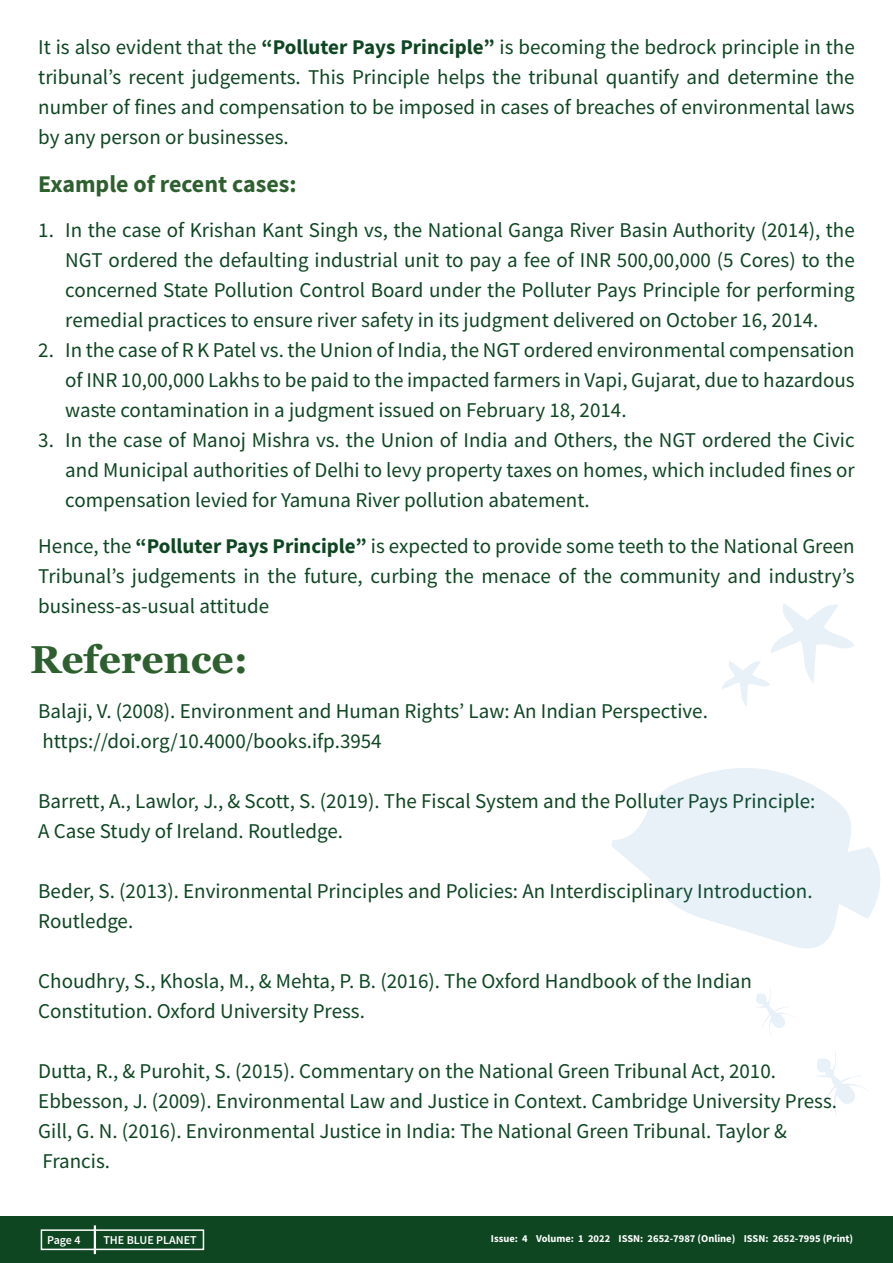
<style>
.page{position:relative;width:893px;height:1263px;background:#fff}
.page>*{position:absolute;margin:0;border:0;box-sizing:border-box;transform-origin:0 0}
.t1{font:700 39px "Georgia";color:#2e602f}
.t2{font:700 24px "Source Sans Pro";color:#2e602f}
.t3{font:21px/30px "Source Sans Pro";color:#0e4622;text-align:justify}
.t4{font:600 12px "Source Sans Pro";color:#fff}
.t5{font:700 10.5px "Source Sans Pro";color:#fff}
.s1{font-weight:700}
</style>
<div class="page">
<div style="left:0;top:1216px;width:893px;height:47px;background:#0e4622"></div>
<hr style="left:94px;top:1225px;width:2px;height:29px;background:#fff">
<div style="left:41px;top:1229px;width:163px;height:21px;border:2px solid #fff"></div>
<svg style="left:817px;top:1052px;width:50px;height:63px"></svg>
<svg style="left:756px;top:989px;width:37px;height:47px"></svg>
<svg style="left:722px;top:603px;width:132px;height:103px"></svg>
<svg style="left:611px;top:768px;width:269px;height:180px;fill:#e8f1f8"></svg>
<p class="t3" style="left:38px;top:31px;width:818px">It is also evident that the <span class="s1">“Polluter Pays Principle”</span> is becoming the bedrock principle in the tribunal’s recent judgements. This Principle helps the tribunal quantify and determine the number of fines and compensation to be imposed in cases of breaches of environmental laws by any person or businesses.</p>
<p class="t2" style="left:38px;top:167px;width:260px">Example of recent cases:</p>
<p class="t3" style="left:65px;top:215px;width:791px;text-indent:-27px">1. In the case of Krishan Kant Singh vs, the National Ganga River Basin Authority (2014), the NGT ordered the defaulting industrial unit to pay a fee of INR 500,00,000 (5 Cores) to the concerned State Pollution Control Board under the Polluter Pays Principle for performing remedial practices to ensure river safety in its judgment delivered on October 16, 2014.</p>
<p class="t3" style="left:65px;top:335px;width:791px;text-indent:-27px">2. In the case of R K Patel vs. the Union of India, the NGT ordered environmental compensation of INR 10,00,000 Lakhs to be paid to the impacted farmers in Vapi, Gujarat, due to hazardous waste contamination in a judgment issued on February 18, 2014.</p>
<p class="t3" style="left:65px;top:425px;width:791px;text-indent:-27px">3. In the case of Manoj Mishra vs. the Union of India and Others, the NGT ordered the Civic and Municipal authorities of Delhi to levy property taxes on homes, which included fines or compensation levied for Yamuna River pollution abatement.</p>
<p class="t3" style="left:38px;top:531px;width:818px">Hence, the <span class="s1">“Polluter Pays Principle”</span> is expected to provide some teeth to the National Green Tribunal’s judgements in the future, curbing the menace of the community and industry’s business-as-usual attitude</p>
<p class="t1" style="left:30px;top:634px;width:219px">Reference:</p>
<p class="t3" style="left:38px;top:696px;width:671px">Balaji, V. (2008). Environment and Human Rights’ Law: An Indian Perspective.</p>
<p class="t3" style="left:42px;top:726px;width:341px">https://doi.org/10.4000/books.ifp.3954</p>
<p class="t3" style="left:38px;top:786px;width:779px">Barrett, A., Lawlor, J., &amp; Scott, S. (2019). The Fiscal System and the Polluter Pays Principle:</p>
<p class="t3" style="left:38px;top:816px;width:306px">A Case Study of Ireland. Routledge.</p>
<p class="t3" style="left:38px;top:876px;width:776px">Beder, S. (2013). Environmental Principles and Policies: An Interdisciplinary Introduction.</p>
<p class="t3" style="left:38px;top:906px;width:97px">Routledge.</p>
<p class="t3" style="left:38px;top:966px;width:715px">Choudhry, S., Khosla, M., &amp; Mehta, P. B. (2016). The Oxford Handbook of the Indian</p>
<p class="t3" style="left:38px;top:996px;width:328px">Constitution. Oxford University Press.</p>
<p class="t3" style="left:38px;top:1056px;width:739px">Dutta, R., &amp; Purohit, S. (2015). Commentary on the National Green Tribunal Act, 2010.</p>
<p class="t3" style="left:38px;top:1086px;width:800px">Ebbesson, J. (2009). Environmental Law and Justice in Context. Cambridge University Press.</p>
<p class="t3" style="left:38px;top:1116px;width:750px">Gill, G. N. (2016). Environmental Justice in India: The National Green Tribunal. Taylor &amp;</p>
<p class="t3" style="left:42px;top:1146px;width:69px">Francis.</p>
<p class="t4" style="left:47px;top:1232px;width:35px">Page 4</p>
<p class="t4" style="left:103px;top:1232px;width:95px">THE BLUE PLANET</p>
<p class="t5" style="left:491px;top:1232px;width:364px">Issue: 4 Volume: 1 2022 ISSN: 2652-7987 (Online) ISSN: 2652-7995 (Print)</p>
</div>
